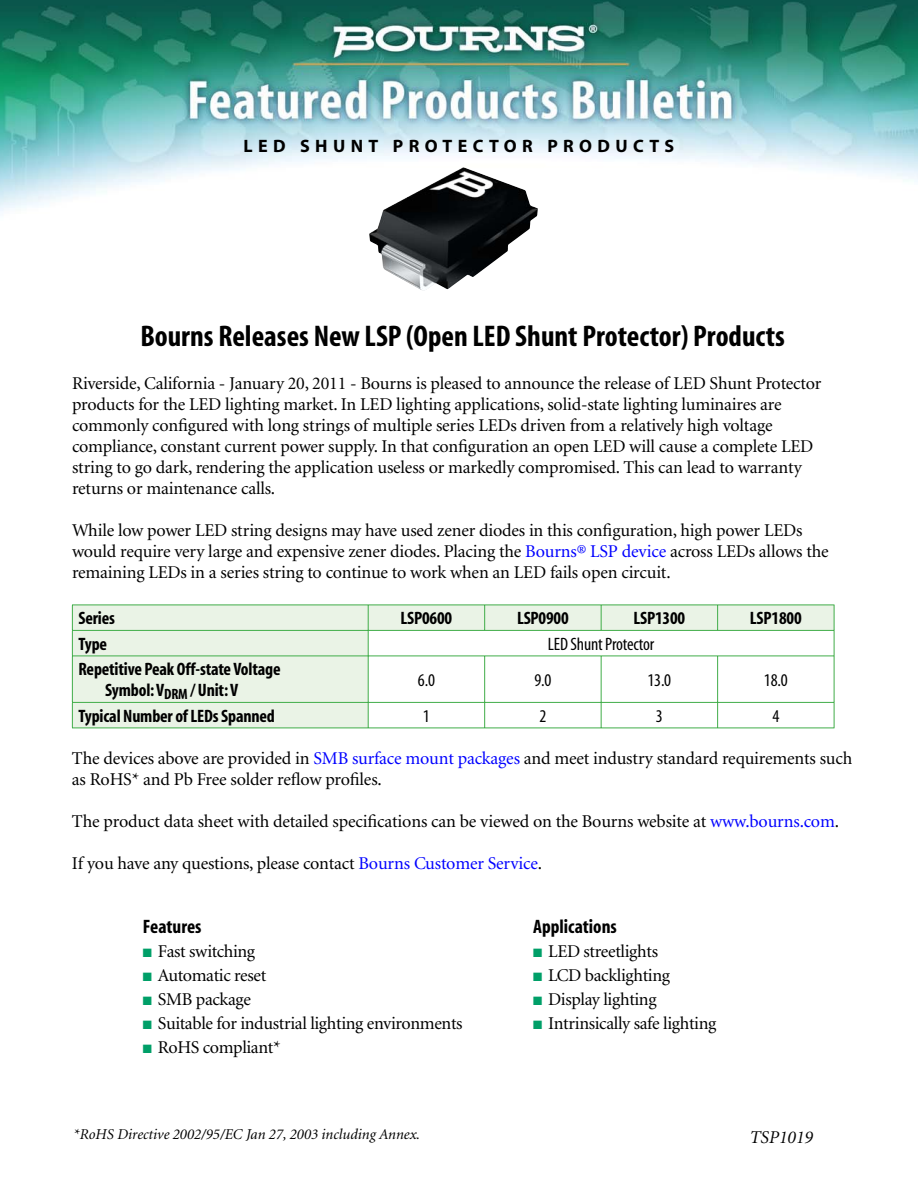
<style>
.page{position:relative;width:918px;height:1188px;background:#fff}
.page>*{position:absolute;margin:0;border:0;box-sizing:border-box;transform-origin:0 0}
.t1{font:700 condensed 30px "Myriad Pro";color:#000}
.t2{font:700 condensed 19.5px "Myriad";color:#000}
.t3{font:18px/21px "Minion";letter-spacing:-.01em;color:#000}
.t4{font:700 condensed 18px/21px "Myriad";letter-spacing:-.01em;color:#000}
.t5{font:condensed 18px "Myriad";letter-spacing:-.01em;color:#000}
.t6{font:700 18px "Myriad Pro";letter-spacing:.3em;color:#000}
.t7{font:italic 18px "Minion";color:#000}
.t8{font:italic 15px "Minion";color:#000}
.s1{color:#00f}
.s2{color:#009f68}
</style>
<div class="page">
<img style="left:0;top:0;width:918px;height:211px">
<svg style="left:73px;top:606px;width:761px;height:122px;fill:#eaf3e6"></svg>
<hr style="left:72px;top:605px;width:296px;height:1px;background:#41ad49">
<hr style="left:368px;top:605px;width:117px;height:1px;background:#41ad49">
<hr style="left:485px;top:605px;width:116px;height:1px;background:#41ad49">
<svg style="left:484px;top:606px;width:1px;height:24px"></svg>
<hr style="left:601px;top:605px;width:117px;height:1px;background:#41ad49">
<svg style="left:601px;top:605px;width:1px;height:25px"></svg>
<hr style="left:718px;top:605px;width:116px;height:1px;background:#41ad49">
<svg style="left:717px;top:606px;width:1px;height:24px"></svg>
<hr style="left:72px;top:630px;width:296px;height:1px;background:#41ad49">
<svg style="left:72px;top:606px;width:1px;height:50px"></svg>
<hr style="left:368px;top:630px;width:117px;height:1px;background:#41ad49">
<svg style="left:368px;top:605px;width:1px;height:51px"></svg>
<hr style="left:485px;top:630px;width:349px;height:1px;background:#41ad49">
<svg style="left:834px;top:605px;width:1px;height:51px"></svg>
<hr style="left:72px;top:656px;width:296px;height:1px;background:#41ad49">
<hr style="left:72px;top:656px;width:1px;height:46px;background:#41ad49">
<hr style="left:368px;top:656px;width:117px;height:1px;background:#41ad49">
<hr style="left:368px;top:656px;width:1px;height:46px;background:#41ad49">
<hr style="left:485px;top:656px;width:116px;height:1px;background:#41ad49">
<hr style="left:484px;top:656px;width:1px;height:46px;background:#41ad49">
<hr style="left:601px;top:656px;width:117px;height:1px;background:#41ad49">
<hr style="left:601px;top:656px;width:1px;height:46px;background:#41ad49">
<hr style="left:718px;top:656px;width:116px;height:1px;background:#41ad49">
<hr style="left:717px;top:656px;width:1px;height:46px;background:#41ad49">
<hr style="left:834px;top:656px;width:1px;height:46px;background:#41ad49">
<hr style="left:72px;top:702px;width:296px;height:1px;background:#41ad49">
<svg style="left:72px;top:703px;width:1px;height:25px"></svg>
<hr style="left:368px;top:702px;width:117px;height:1px;background:#41ad49">
<svg style="left:368px;top:703px;width:1px;height:25px"></svg>
<hr style="left:485px;top:702px;width:116px;height:1px;background:#41ad49">
<svg style="left:484px;top:703px;width:1px;height:25px"></svg>
<hr style="left:601px;top:702px;width:117px;height:1px;background:#41ad49">
<svg style="left:601px;top:703px;width:1px;height:25px"></svg>
<hr style="left:718px;top:702px;width:116px;height:1px;background:#41ad49">
<svg style="left:717px;top:703px;width:1px;height:25px"></svg>
<svg style="left:834px;top:703px;width:1px;height:25px"></svg>
<hr style="left:72px;top:728px;width:762px;height:1px;background:#41ad49">
<img style="left:369px;top:167px;width:169px;height:123px">
<p class="t6" style="left:244px;top:135px;width:432px">LED SHUNT PROTECTOR PRODUCTS</p>
<h1 class="t1" style="left:140px;top:318px;width:646px">Bourns Releases New LSP (Open LED Shunt Protector) Products</h1>
<p class="t3" style="left:72px;top:374px;width:751px">Riverside, California - January 20, 2011 - Bourns is pleased to announce the release of LED Shunt Protector products for the LED lighting market. In LED lighting applications, solid-state lighting luminaires are commonly configured with long strings of multiple series LEDs driven from a relatively high voltage compliance, constant current power supply. In that configuration an open LED will cause a complete LED string to go dark, rendering the application useless or markedly compromised. This can lead to warranty returns or maintenance calls.</p>
<p class="t3" style="left:72px;top:521px;width:758px">While low power LED string designs may have used zener diodes in this configuration, high power LEDs would require very large and expensive zener diodes. Placing the <span class="s1">Bourns® LSP device</span> across LEDs allows the remaining LEDs in a series string to continue to work when an LED fails open circuit.</p>
<p class="t4" style="left:78px;top:610px;width:38px">Series</p>
<p class="t4" style="left:401px;top:610px;width:53px">LSP0600</p>
<p class="t4" style="left:517px;top:610px;width:53px">LSP0900</p>
<p class="t4" style="left:634px;top:610px;width:53px">LSP1300</p>
<p class="t4" style="left:750px;top:610px;width:53px">LSP1800</p>
<p class="t4" style="left:78px;top:635px;width:30px">Type</p>
<p class="t5" style="left:548px;top:635px;width:108px">LED Shunt Protector</p>
<p class="t4" style="left:105px;top:661px;width:177px;text-indent:-27px">Repetitive Peak Off-state Voltage<br>Symbol: V<sub>DRM</sub> / Unit: V</p>
<p class="t5" style="left:418px;top:671px;width:18px">6.0</p>
<p class="t5" style="left:534px;top:671px;width:18px">9.0</p>
<p class="t5" style="left:648px;top:671px;width:25px">13.0</p>
<p class="t5" style="left:764px;top:671px;width:25px">18.0</p>
<p class="t4" style="left:78px;top:707px;width:198px">Typical Number of LEDs Spanned</p>
<p class="t5" style="left:423px;top:707px;width:8px">1</p>
<p class="t5" style="left:539px;top:707px;width:8px">2</p>
<p class="t5" style="left:656px;top:707px;width:8px">3</p>
<p class="t5" style="left:772px;top:707px;width:8px">4</p>
<p class="t3" style="left:72px;top:750px;width:782px">The devices above are provided in <span class="s1">SMB surface mount packages</span> and meet industry standard requirements such as RoHS* and Pb Free solder reflow profiles.</p>
<p class="t3" style="left:72px;top:813px;width:769px">The product data sheet with detailed specifications can be viewed on the Bourns website at <span class="s1">www.bourns.com</span>.</p>
<p class="t3" style="left:72px;top:855px;width:472px">If you have any questions, please contact <span class="s1">Bourns Customer Service</span>.</p>
<p class="t2" style="left:143px;top:919px;width:60px">Features</p>
<p class="t3" style="left:143px;top:942px;width:114px"><span class="s2">■</span> Fast switching</p>
<p class="t3" style="left:143px;top:966px;width:125px"><span class="s2">■</span> Automatic reset</p>
<p class="t3" style="left:143px;top:990px;width:109px"><span class="s2">■</span> SMB package</p>
<p class="t3" style="left:143px;top:1014px;width:321px"><span class="s2">■</span> Suitable for industrial lighting environments</p>
<p class="t3" style="left:143px;top:1038px;width:139px"><span class="s2">■</span> RoHS compliant*</p>
<p class="t2" style="left:533px;top:919px;width:85px">Applications</p>
<p class="t3" style="left:533px;top:942px;width:126px"><span class="s2">■</span> LED streetlights</p>
<p class="t3" style="left:533px;top:966px;width:138px"><span class="s2">■</span> LCD backlighting</p>
<p class="t3" style="left:533px;top:990px;width:125px"><span class="s2">■</span> Display lighting</p>
<p class="t3" style="left:533px;top:1014px;width:185px"><span class="s2">■</span> Intrinsically safe lighting</p>
<p class="t8" style="left:74px;top:1128px;width:348px">*RoHS Directive 2002/95/EC Jan 27, 2003 including Annex.</p>
<p class="t7" style="left:750px;top:1130px;width:65px">TSP1019</p>
</div>
